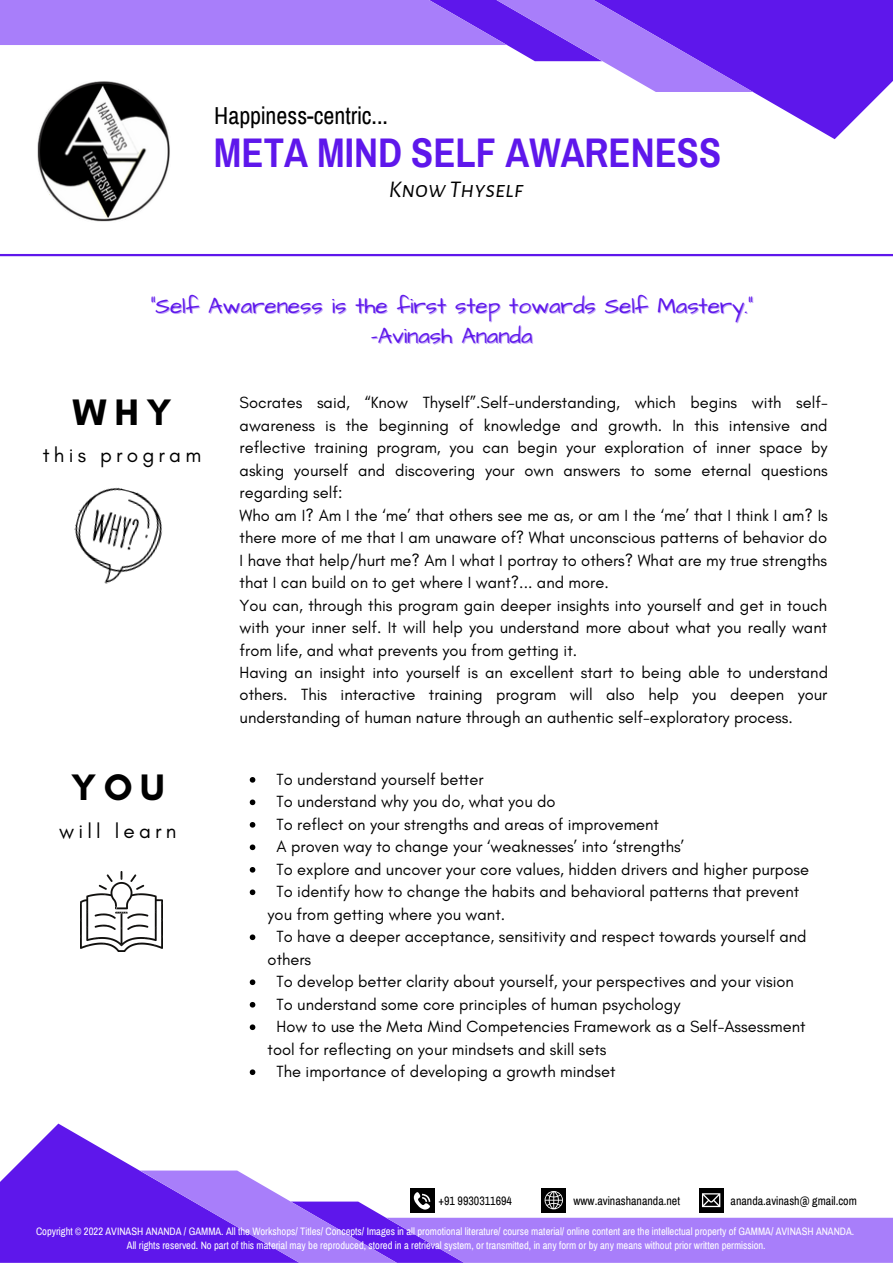
<style>
.page{position:relative;width:893px;height:1264px;background:#fff}
.page>*{position:absolute;margin:0;border:0;box-sizing:border-box;transform-origin:0 0}
.t1{font:700 40.5px "Archivo Narrow";color:#5e17eb}
.t2{font:700 37.5px "Glacial Indifference";letter-spacing:.2em;color:#000}
.t3{font:24px "Archivo Narrow";color:#000}
.t4{font:italic 24px "Alegreya Sans SC";color:#000}
.t5{font:22.5px/30.3px "Architects Daughter";color:#5e17eb;text-align:center}
.t6{font:20.85px "Glacial Indifference";letter-spacing:.2em;color:#000}
.t7{font:16.5px/22.5px "Glacial Indifference";color:#000}
.t8{font:11.85px "Archivo Narrow";color:#000}
.t9{font:10.5px/14px "Archivo Narrow";color:#fff;text-align:center}
</style>
<div class="page">
<svg style="left:753px;top:0;width:139px;height:139px;fill:#5e17eb"></svg>
<svg style="left:0;top:0;width:753px;height:92px"></svg>
<svg style="left:0;top:1123px;width:140px;height:139px;fill:#5e17eb"></svg>
<svg style="left:140px;top:1170px;width:752px;height:92px"></svg>
<hr style="left:0;top:254px;width:892px;height:2px;background:#5e17eb">
<img style="left:36px;top:81px;width:135px;height:141px">
<div style="left:409px;top:1188px;width:25px;height:25px;background:#000"></div>
<svg style="left:414px;top:1192px;width:16px;height:17px"></svg>
<div style="left:541px;top:1187px;width:25px;height:25px;background:#000"></div>
<svg style="left:544px;top:1191px;width:19px;height:18px"></svg>
<div style="left:698px;top:1187px;width:25px;height:25px;background:#000"></div>
<svg style="left:702px;top:1193px;width:18px;height:14px"></svg>
<img style="left:74px;top:487px;width:89px;height:97px">
<img style="left:81px;top:871px;width:82px;height:80px">
<svg style="left:250px;top:777px;width:5px;height:5px"></svg>
<svg style="left:250px;top:799px;width:5px;height:6px"></svg>
<svg style="left:250px;top:822px;width:5px;height:5px"></svg>
<svg style="left:250px;top:844px;width:5px;height:6px"></svg>
<svg style="left:250px;top:867px;width:5px;height:5px"></svg>
<svg style="left:250px;top:889px;width:5px;height:6px"></svg>
<svg style="left:250px;top:934px;width:5px;height:6px"></svg>
<svg style="left:250px;top:979px;width:5px;height:6px"></svg>
<svg style="left:250px;top:1002px;width:5px;height:5px"></svg>
<svg style="left:250px;top:1024px;width:5px;height:6px"></svg>
<svg style="left:250px;top:1069px;width:5px;height:6px"></svg>
<h3 class="t3" style="left:214px;top:103px;width:175px">Happiness-centric...</h3>
<h1 class="t1" style="left:214px;top:131px;width:508px">META MIND SELF AWARENESS</h1>
<h3 class="t4" style="left:389px;top:178px;width:136px">KnowThyself</h3>
<h3 class="t5" style="left:150px;top:291px;width:604px">“Self Awareness is the first step towards Self Mastery.” -Avinash Ananda</h3>
<h2 class="t2" style="left:73px;top:389px;width:100px">WHY</h2>
<p class="t6" style="left:43px;top:442px;width:160px">this program</p>
<h2 class="t2" style="left:71px;top:764px;width:95px">YOU</h2>
<p class="t6" style="left:59px;top:817px;width:119px">will learn</p>
<p class="t7" style="left:239px;top:391px;width:590px">Socrates said, “Know Thyself”.Self-understanding, which begins with self&shy;awareness is the beginning of knowledge and growth. In this intensive and reflective training program, you can begin your exploration of inner space by asking yourself and discovering your own answers to some eternal questions regarding self:<br>Who am I? Am I the ‘me’ that others see me as, or am I the ‘me’ that I think I am? Is there more of me that I am unaware of? What unconscious patterns of behavior do I have that help/hurt me? Am I what I portray to others? What are my true strengths that I can build on to get where I want?... and more.<br>You can, through this program gain deeper insights into yourself and get in touch with your inner self. It will help you understand more about what you really want from life, and what prevents you from getting it.<br>Having an insight into yourself is an excellent start to being able to understand others. This interactive training program will also help you deepen your understanding of human nature through an authentic self-exploratory process.</p>
<p class="t7" style="left:276px;top:767px;width:208px">To understand yourself better</p>
<p class="t7" style="left:276px;top:790px;width:280px">To understand why you do, what you do</p>
<p class="t7" style="left:276px;top:812px;width:384px">To reflect on your strengths and areas of improvement</p>
<p class="t7" style="left:276px;top:835px;width:409px">A proven way to change your ‘weaknesses’ into ‘strengths’</p>
<p class="t7" style="left:276px;top:857px;width:534px">To explore and uncover your core values, hidden drivers and higher purpose</p>
<p class="t7" style="left:276px;top:880px;width:524px">To identify how to change the habits and behavioral patterns that prevent</p>
<p class="t7" style="left:267px;top:902px;width:239px">you from getting where you want.</p>
<p class="t7" style="left:276px;top:925px;width:531px">To have a deeper acceptance, sensitivity and respect towards yourself and</p>
<p class="t7" style="left:267px;top:947px;width:45px">others</p>
<p class="t7" style="left:276px;top:970px;width:519px">To develop better clarity about yourself, your perspectives and your vision</p>
<p class="t7" style="left:276px;top:992px;width:405px">To understand some core principles of human psychology</p>
<p class="t7" style="left:276px;top:1015px;width:530px">How to use the Meta Mind Competencies Framework as a Self-Assessment</p>
<p class="t7" style="left:267px;top:1037px;width:340px">tool for reflecting on your mindsets and skill sets</p>
<p class="t7" style="left:276px;top:1060px;width:340px">The importance of developing a growth mindset</p>
<p class="t8" style="left:438px;top:1194px;width:75px">+91 9930311694</p>
<p class="t8" style="left:573px;top:1194px;width:108px">www.avinashananda.net</p>
<p class="t8" style="left:730px;top:1194px;width:128px">ananda.avinash@ gmail.com</p>
<p class="t9" style="left:36px;top:1224px;width:819px">Copyright © 2022 AVINASH ANANDA / GAMMA. All the Workshops/ Titles/ Concepts/ Images in all promotional literature/ course material/ online content are the intellectual property of GAMMA/ AVINASH ANANDA.<br>All rights reserved. No part of this material may be reproduced, stored in a retrieval system, or transmitted, in any form or by any means without prior written permission.</p>
</div>
